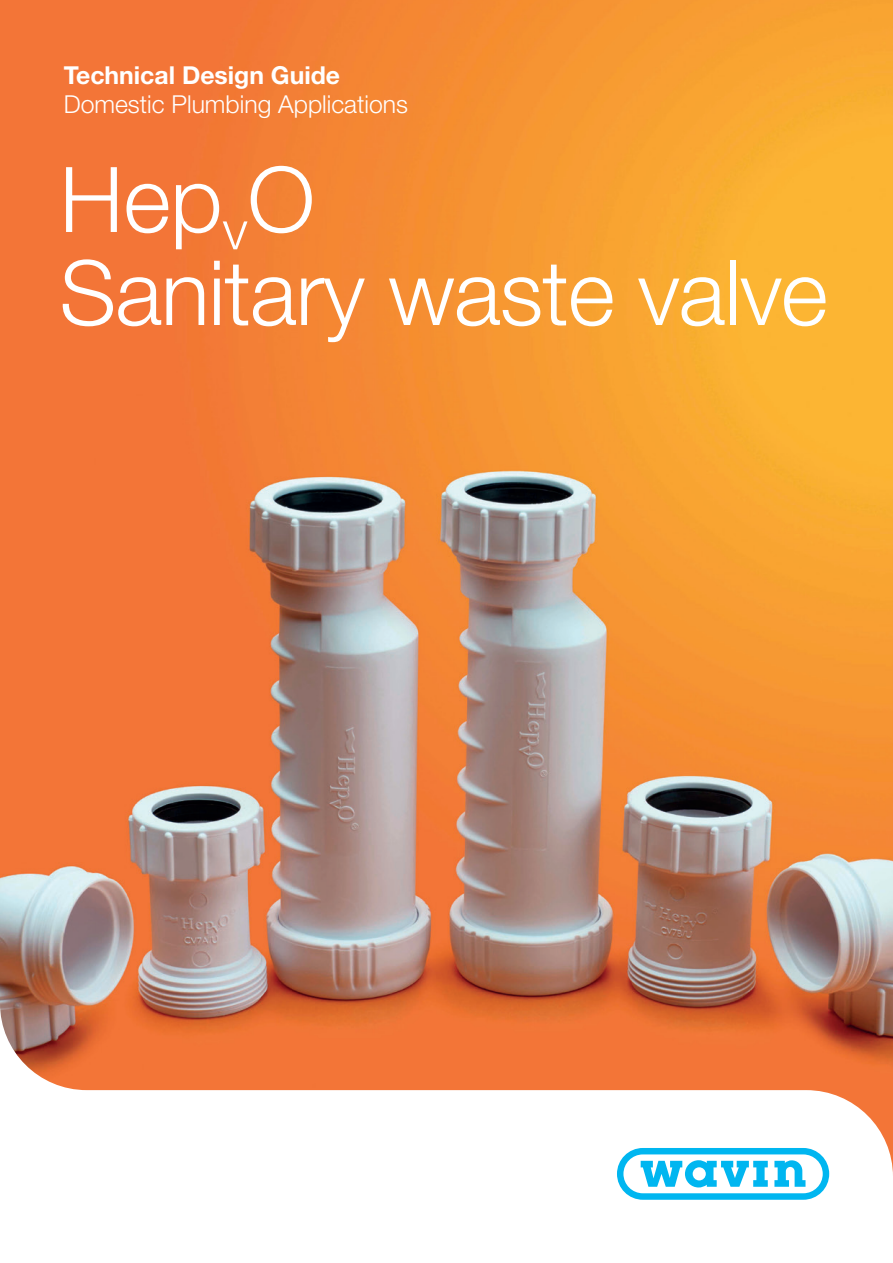
<style>
.page{position:relative;width:893px;height:1263px;background:#fff}
.page>*{position:absolute;margin:0;border:0;box-sizing:border-box;transform-origin:0 0}
.t1{font:300 90.75px "Helvetica Neue LT";color:#fff}
.t2{font:300 90px "Helvetica Neue LT";letter-spacing:-.01em;color:#fff}
.t3{font:300 24.75px "Helvetica Neue LT";color:#fff}
.t4{font:700 24.75px "Helvetica Neue LT";color:#fff}
</style>
<div class="page">
<svg style="left:617px;top:1177px;width:212px;height:23px"></svg>
<img style="left:0;top:0;width:893px;height:1177px">
<p class="t4" style="left:64px;top:60px;width:278px">Technical Design Guide</p>
<p class="t3" style="left:64px;top:89px;width:346px">Domestic Plumbing Applications</p>
<h1 class="t1" style="left:60px;top:144px;width:257px">Hep<sub>v</sub>O</h1>
<h2 class="t2" style="left:60px;top:238px;width:770px">Sanitary waste valve</h2>
</div>
